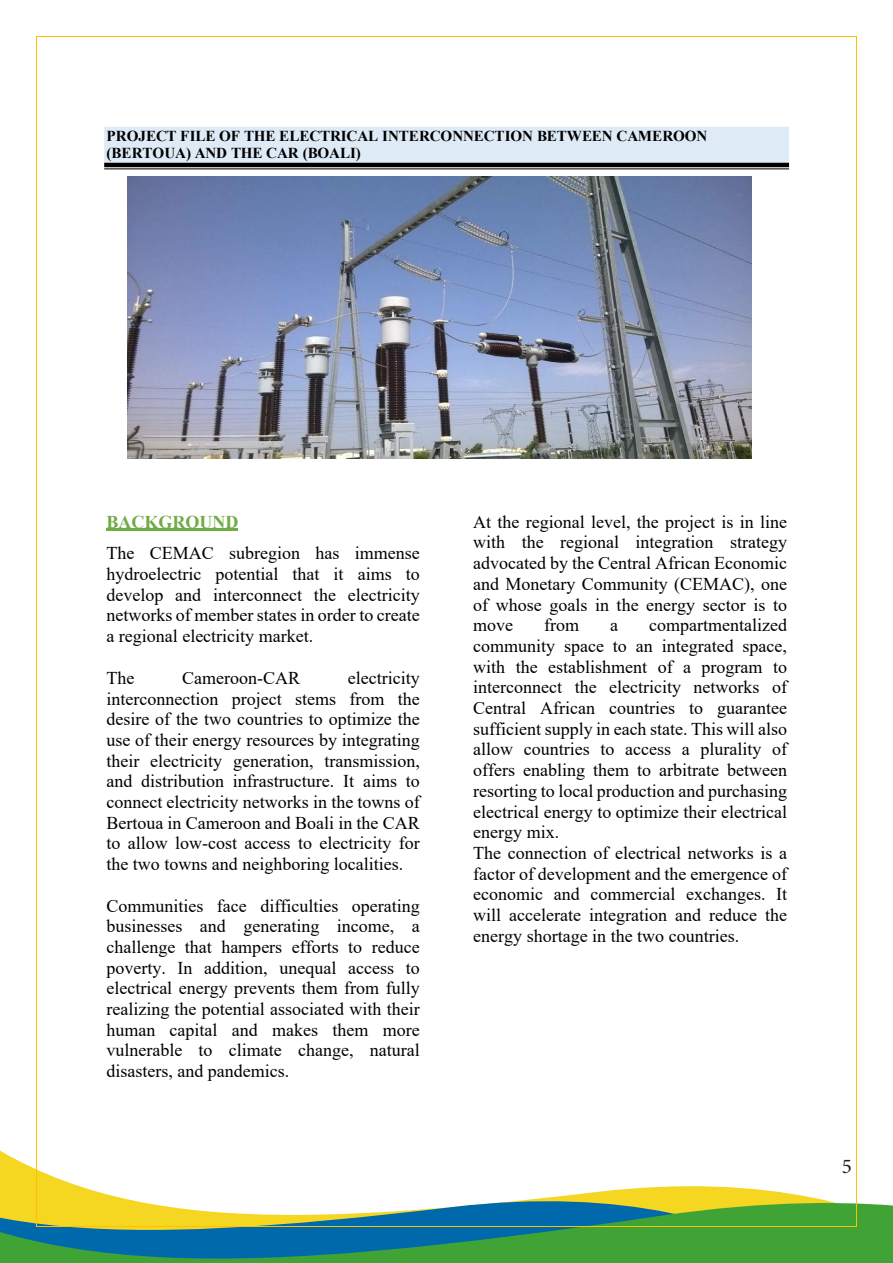
<style>
.page{position:relative;width:893px;height:1263px;background:#fff}
.page>*{position:absolute;margin:0;border:0;box-sizing:border-box;transform-origin:0 0}
.t1{font:21px "Minion Pro";color:#231f20}
.t2{font:18px/20.7px "Times New Roman";color:#000;text-align:justify}
.t3{font:700 15.15px/17.2px "Times New Roman";letter-spacing:-.01em;color:#000}
.s1{font-weight:700;color:#6fac46}
</style>
<div class="page">
<svg style="left:0;top:1154px;width:893px;height:109px"></svg>
<hr style="left:106px;top:528px;width:132px;height:3px;background:#6fac46">
<img style="left:128px;top:176px;width:623px;height:283px">
<svg style="left:104px;top:127px;width:685px;height:42px;background:#4c4e4f"></svg>
<div style="left:104px;top:127px;width:672px;height:37px;background:#deeaf6"></div>
<hr style="left:37px;top:36px;width:819px;height:1px;background:#ffc000">
<hr style="left:36px;top:37px;width:1px;height:1189px;background:#ffc000">
<hr style="left:856px;top:37px;width:1px;height:1189px;background:#ffc000">
<hr style="left:37px;top:1226px;width:819px;height:1px;background:#ffc000">
<p class="t3" style="left:106px;top:127px;width:602px">PROJECT FILE OF THE ELECTRICAL INTERCONNECTION BETWEEN CAMEROON (BERTOUA) AND THE CAR (BOALI)</p>
<p class="t2" style="left:106px;top:505px;width:315px;line-height:31.7px"><span class="s1">BACKGROUND<br></span>The CEMAC subregion has immense</p>
<p class="t2" style="left:106px;top:563px;width:315px">hydroelectric potential that it aims to develop and interconnect the electricity networks of member states in order to create a regional electricity market.</p>
<p class="t2" style="left:106px;top:667px;width:29px">The</p>
<p class="t2" style="left:182px;top:667px;width:119px">Cameroon-CAR</p>
<p class="t2" style="left:106px;top:667px;width:315px;text-indent:241px">electricity interconnection project stems from the desire of the two countries to optimize the use of their energy resources by integrating their electricity generation, transmission, and distribution infrastructure. It aims to connect electricity networks in the towns of Bertoua in Cameroon and Boali in the CAR to allow low-cost access to electricity for the two towns and neighboring localities.</p>
<p class="t2" style="left:106px;top:895px;width:315px">Communities face difficulties operating businesses and generating income, a challenge that hampers efforts to reduce poverty. In addition, unequal access to electrical energy prevents them from fully realizing the potential associated with their human capital and makes them more vulnerable to climate change, natural disasters, and pandemics.</p>
<p class="t2" style="left:473px;top:511px;width:315px">At the regional level, the project is in line with the regional integration strategy advocated by the Central African Economic and Monetary Community (CEMAC), one of whose goals in the energy sector is to move</p>
<p class="t2" style="left:473px;top:614px;width:315px;text-align:left;text-indent:176px">compartmentalized community space to an integrated space, with the establishment of a program to interconnect the electricity networks of Central African countries to guarantee sufficient supply in each state. This will also allow countries to access a plurality of offers enabling them to arbitrate between resorting to local production and purchasing electrical energy to optimize their electrical energy mix.<br>The connection of electrical networks is a factor of development and the emergence of economic and commercial exchanges. It will accelerate integration and reduce the energy shortage in the two countries.</p>
<p class="t2" style="left:544px;top:614px;width:36px">from</p>
<p class="t2" style="left:610px;top:614px;width:9px">a</p>
<p class="t1" style="left:842px;top:1152px;width:12px">5</p>
</div>
